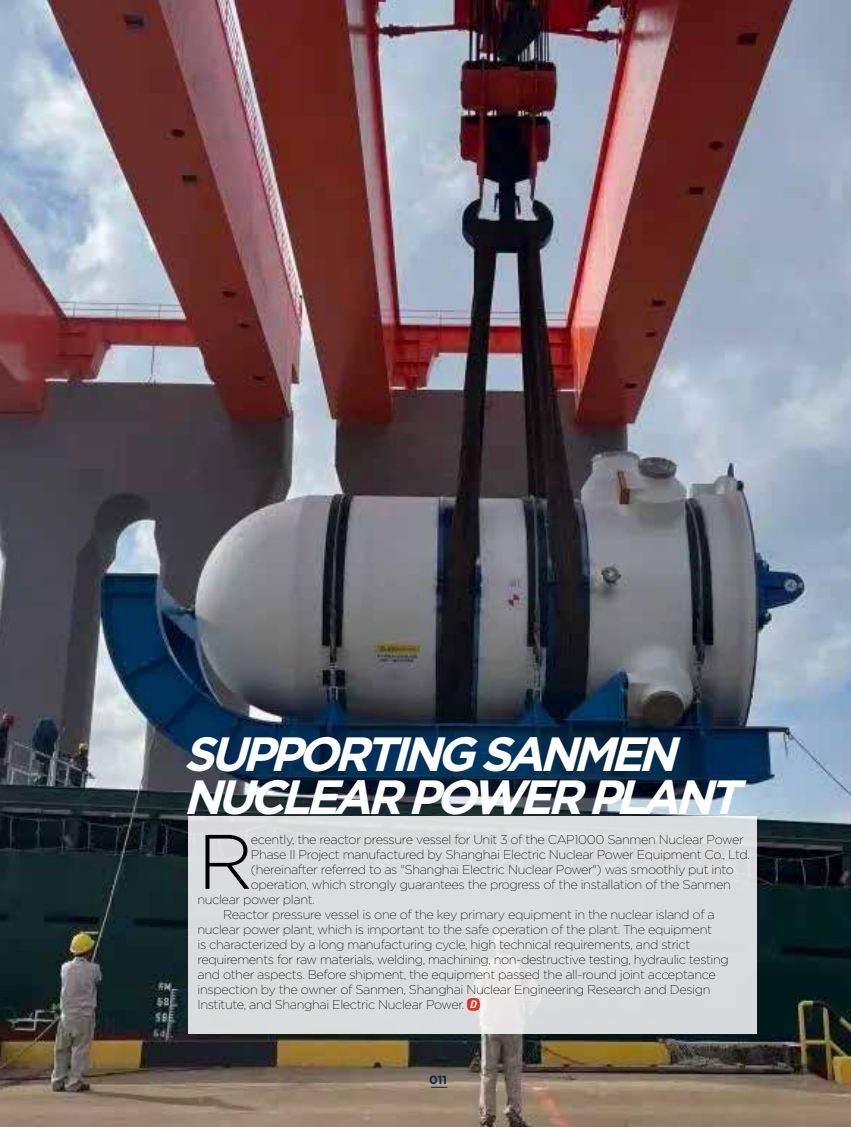
<style>
.page{position:relative;width:851px;height:1127px;background:#fff}
.page>*{position:absolute;margin:0;border:0;box-sizing:border-box;transform-origin:0 0}
.t1{font:300 77.1px "Gotham";color:#000}
.t2{font:italic 700 48px/43.8px "Gotham";color:#fff}
.t3{font:200 12.75px "Gotham";letter-spacing:-.03em;color:#000}
.t4{font:700 12px "Gotham";color:#12284c}
.s1{font-family:"DIN";font-weight:700;font-style:italic;font-size:10.5px;color:#fff}
</style>
<div class="page">
<img style="left:0;top:0;width:850px;height:1127px">
<div style="left:188px;top:816px;width:568px;height:217px;background:#dadddd"></div>
<div style="left:467px;top:998px;width:12px;height:13px;background:#d43926;border-radius:4px"></div>
<svg style="left:431px;top:1087px;width:16px;height:1px"></svg>
<h2 class="t2" style="left:183px;top:731px;width:574px">SUPPORTINGSANMEN<br>NUCLEARPOWERPLANT</h2>
<h1 class="t1" style="left:197px;top:813px;width:57px">R</h1>
<p class="t3" style="left:251px;top:832px;width:494px">ecently, the reactor pressure vessel for Unit 3 of the CAP1000 Sanmen Nuclear Power</p>
<p class="t3" style="left:251px;top:847px;width:500px">Phase II Project manufactured by Shanghai Electric Nuclear Power Equipment Co., Ltd.</p>
<p class="t3" style="left:251px;top:862px;width:484px">(hereinafter referred to as "Shanghai Electric Nuclear Power") was smoothly put into</p>
<p class="t3" style="left:251px;top:877px;width:481px">operation, which strongly guarantees the progress of the installation of the Sanmen</p>
<p class="t3" style="left:197px;top:892px;width:119px">nuclear power plant.</p>
<p class="t3" style="left:223px;top:907px;width:493px">Reactor pressure vessel is one of the key primary equipment in the nuclear island of a</p>
<p class="t3" style="left:197px;top:922px;width:516px">nuclear power plant, which is important to the safe operation of the plant. The equipment</p>
<p class="t3" style="left:197px;top:937px;width:494px">is characterized by a long manufacturing cycle, high technical requirements, and strict</p>
<p class="t3" style="left:197px;top:952px;width:533px">requirements for raw materials, welding, machining, non-destructive testing, hydraulic testing</p>
<p class="t3" style="left:197px;top:967px;width:520px">and other aspects. Before shipment, the equipment passed the all-round joint acceptance</p>
<p class="t3" style="left:197px;top:982px;width:514px">inspection by the owner of Sanmen, Shanghai Nuclear Engineering Research and Design</p>
<p class="t3" style="left:197px;top:997px;width:281px">Institute, and Shanghai Electric Nuclear Power. <span class="s1">D</span></p>
<p class="t4" style="left:429px;top:1071px;width:20px">011</p>
</div>
